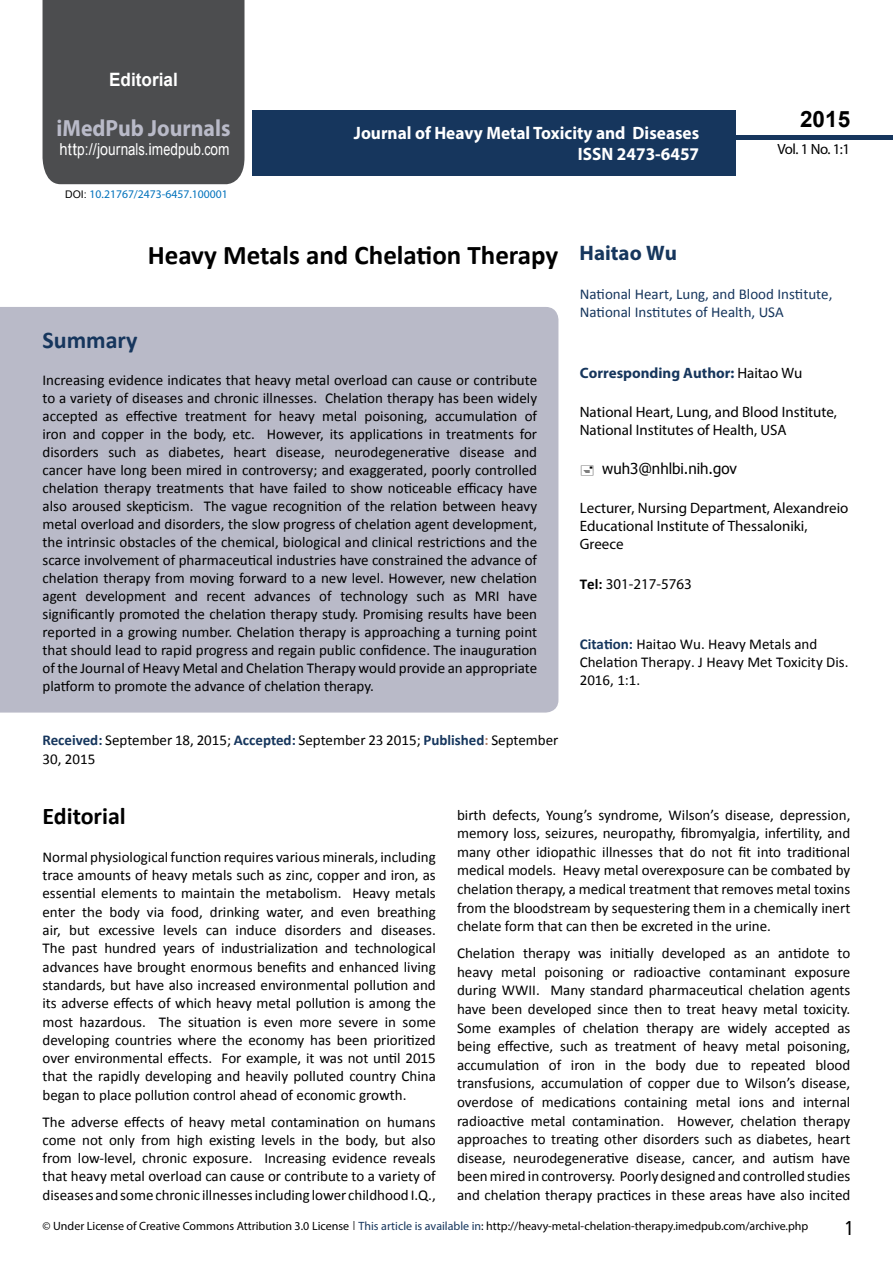
<style>
.page{position:relative;width:893px;height:1263px;background:#fff}
.page>*{position:absolute;margin:0;border:0;box-sizing:border-box;transform-origin:0 0}
.t1{font:700 27px "Calibri";color:#000}
.t2{font:25.5px "Tunga";color:#000}
.t3{font:700 24px "Calibri";color:#000}
.t4{font:700 24px "Calibri";color:#16365d}
.t5{font:700 23.4px "Myriad Pro";color:#b9bac8;scale:.93 1}
.t6{font:700 22.5px "Arial";color:#000}
.t7{font:700 21px "Myriad Pro";color:#16365d}
.t8{font:700 18.45px "Arial";color:#fff;scale:.93 1}
.t9{font:700 18px/21.6px "Myriad Pro";color:#fff;text-align:right;scale:.96 1}
.t10{font:16.5px "Arial";letter-spacing:.005em;color:#fff;scale:.89 1}
.t11{font:15px/18.6px "Calibri";color:#000;text-align:justify}
.t12{font:15px/18px "Myriad Pro";color:#000}
.t13{font:15px/18px "Calibri";color:#16365d}
.t14{font:700 15px "Myriad Pro";color:#16365d}
.t15{font:15px "Tahoma";color:#000}
.t16{font:14.85px "Myriad Pro";color:#000}
.t17{font:12px "Myriad Pro";color:#000}
.t18{font:11.7px "Myriad Pro";color:#0072bc}
.s1{font-family:"Calibri"}
.s2{font-family:"Arial";font-size:10.5px;color:#000}
.s3{font-weight:700;color:#16365d}
.s4{font-weight:700;color:#b47d64}
.s5{font-weight:400;color:#000}
.s6{font-family:"Calibri";font-weight:700}
.s7{font-family:"Tunga"}
.s8{color:#16365d}
</style>
<div class="page">
<div style="left:252px;top:110px;width:469px;height:66px;background:#16365d"></div>
<div style="left:720px;top:110px;width:16px;height:66px;background:#16365d"></div>
<div style="left:43px;top:0;width:201px;height:184px;background:#4c4d4f"></div>
<div style="left:736px;top:135px;width:157px;height:5px;background:#16365d"></div>
<div style="left:0;top:307px;width:558px;height:406px;background:#b9bac8"></div>
<p class="t8" style="left:109px;top:67px;width:75px">Editorial</p>
<h3 class="t5" style="left:57px;top:113px;width:189px">iMedPub Journals</h3>
<p class="t10" style="left:60px;top:138px;width:193px">http://journals<span class="s1">.</span>imedpub<span class="s1">.</span>com</p>
<p class="t18" style="left:65px;top:187px;width:164px"><span class="s2">DOI:</span> 10.21767/2473-6457.100001</p>
<p class="t9" style="left:354px;top:121px;width:361px">Journal of Heavy Metal Toxicity and Diseases<br>ISSN 2473-6457</p>
<h3 class="t6" style="left:800px;top:104px;width:52px">2015</h3>
<p class="t16" style="left:778px;top:140px;width:74px">Vol. 1 No. 1:1</p>
<h1 class="t1" style="left:148px;top:238px;width:412px">Heavy Metals and Chelation Therapy</h1>
<h3 class="t4" style="left:43px;top:324px;width:97px">Summary</h3>
<p class="t11" style="left:43px;top:371px;width:496px;line-height:18px">Increasing evidence indicates that heavy metal overload can cause or contribute to a variety of diseases and chronic illnesses. Chelation therapy has been widely accepted as effective treatment for heavy metal poisoning, accumulation of iron and copper in the body, etc. However, its applications in treatments for disorders such as diabetes, heart disease, neurodegenerative disease and cancer have long been mired in controversy; and exaggerated, poorly controlled chelation therapy treatments that have failed to show noticeable efficacy have also aroused skepticism. The vague recognition of the relation between heavy metal overload and disorders, the slow progress of chelation agent development, the intrinsic obstacles of the chemical, biological and clinical restrictions and the scarce involvement of pharmaceutical industries have constrained the advance of chelation therapy from moving forward to a new level. However, new chelation agent development and recent advances of technology such as MRI have significantly promoted the chelation therapy study. Promising results have been reported in a growing number. Chelation therapy is approaching a turning point that should lead to rapid progress and regain public confidence. The inauguration of the Journal of Heavy Metal and Chelation Therapy would provide an appropriate platform to promote the advance of chelation therapy.</p>
<p class="t11" style="left:43px;top:731px;width:517px"><span class="s3">Received:</span> September 18, 2015; <span class="s3">Accepted:</span> September 23 2015; <span class="s3">Published</span><span class="s4">:</span> September<br>30, 2015</p>
<h3 class="t7" style="left:580px;top:239px;width:99px">Haitao Wu</h3>
<p class="t13" style="left:580px;top:285px;width:254px">National Heart, Lung, and Blood Institute,<br>National Institutes of Health, USA</p>
<p class="t14" style="left:580px;top:363px;width:224px">Corresponding Author: <span class="s5">Haitao Wu</span></p>
<p class="t12" style="left:580px;top:403px;width:259px">National Heart, Lung, and Blood Institute,<br>National Institutes of Health, USA</p>
<p class="t15" style="left:602px;top:459px;width:136px">wuh3@nhlbi.nih.gov</p>
<p class="t12" style="left:580px;top:499px;width:270px">Lecturer, Nursing Department, Alexandreio<br>Educational Institute of Thessaloniki,<br>Greece</p>
<p class="t12" style="left:580px;top:574px;width:114px"><span class="s6">Tel:</span> 301-217-5763</p>
<p class="t11" style="left:580px;top:635px;width:270px;line-height:17.7px;text-align:left"><span class="s3">Citation:</span> Haitao Wu. Heavy Metals and<br>Chelation Therapy. J Heavy Met Toxicity Dis.<br>2016, 1:1.</p>
<h3 class="t3" style="left:43px;top:801px;width:85px">Editorial</h3>
<p class="t11" style="left:43px;top:848px;width:395px">Normal physiological function requires various minerals, including trace amounts of heavy metals such as zinc, copper and iron, as essential elements to maintain the metabolism. Heavy metals enter the body via food, drinking water, and even breathing air, but excessive levels can induce disorders and diseases.<br>The past hundred years of industrialization and technological advances have brought enormous benefits and enhanced living standards, but have also increased environmental pollution and its adverse effects of which heavy metal pollution is among the most hazardous. The situation is even more severe in some developing countries where the economy has been prioritized over environmental effects. For example, it was not until 2015 that the rapidly developing and heavily polluted country China began to place pollution control ahead of economic growth.</p>
<p class="t11" style="left:43px;top:1112px;width:395px">The adverse effects of heavy metal contamination on humans come not only from high existing levels in the body, but also from low-level, chronic exposure. Increasing evidence reveals that heavy metal overload can cause or contribute to a variety of diseases and some chronic illnesses including lower childhood I.Q.,</p>
<p class="t11" style="left:457px;top:805px;width:395px">birth defects, Young’s syndrome, Wilson’s disease, depression, memory loss, seizures, neuropathy, fibromyalgia, infertility, and many other idiopathic illnesses that do not fit into traditional medical models. Heavy metal overexposure can be combated by chelation therapy, a medical treatment that removes metal toxins from the bloodstream by sequestering them in a chemically inert chelate form that can then be excreted in the urine.</p>
<p class="t11" style="left:457px;top:944px;width:395px">Chelation therapy was initially developed as an antidote to heavy metal poisoning or radioactive contaminant exposure during WWII. Many standard pharmaceutical chelation agents have been developed since then to treat heavy metal toxicity.<br>Some examples of chelation therapy are widely accepted as being effective, such as treatment of heavy metal poisoning, accumulation of iron in the body due to repeated blood transfusions, accumulation of copper due to Wilson’s disease, overdose of medications containing metal ions and internal radioactive metal contamination. However, chelation therapy approaches to treating other disorders such as diabetes, heart disease, neurodegenerative disease, cancer, and autism have been mired in controversy. Poorly designed and controlled studies and chelation therapy practices in these areas have also incited</p>
<p class="t17" style="left:43px;top:1219px;width:767px">© Under License of Creative Commons Attribution 3.0 License <span class="s7">|</span> <span class="s8">This article is available in</span>: http://heavy-metal-chelation-therapy.imedpub.com/archive.php</p>
<h2 class="t2" style="left:846px;top:1211px;width:9px">1</h2>
</div>
